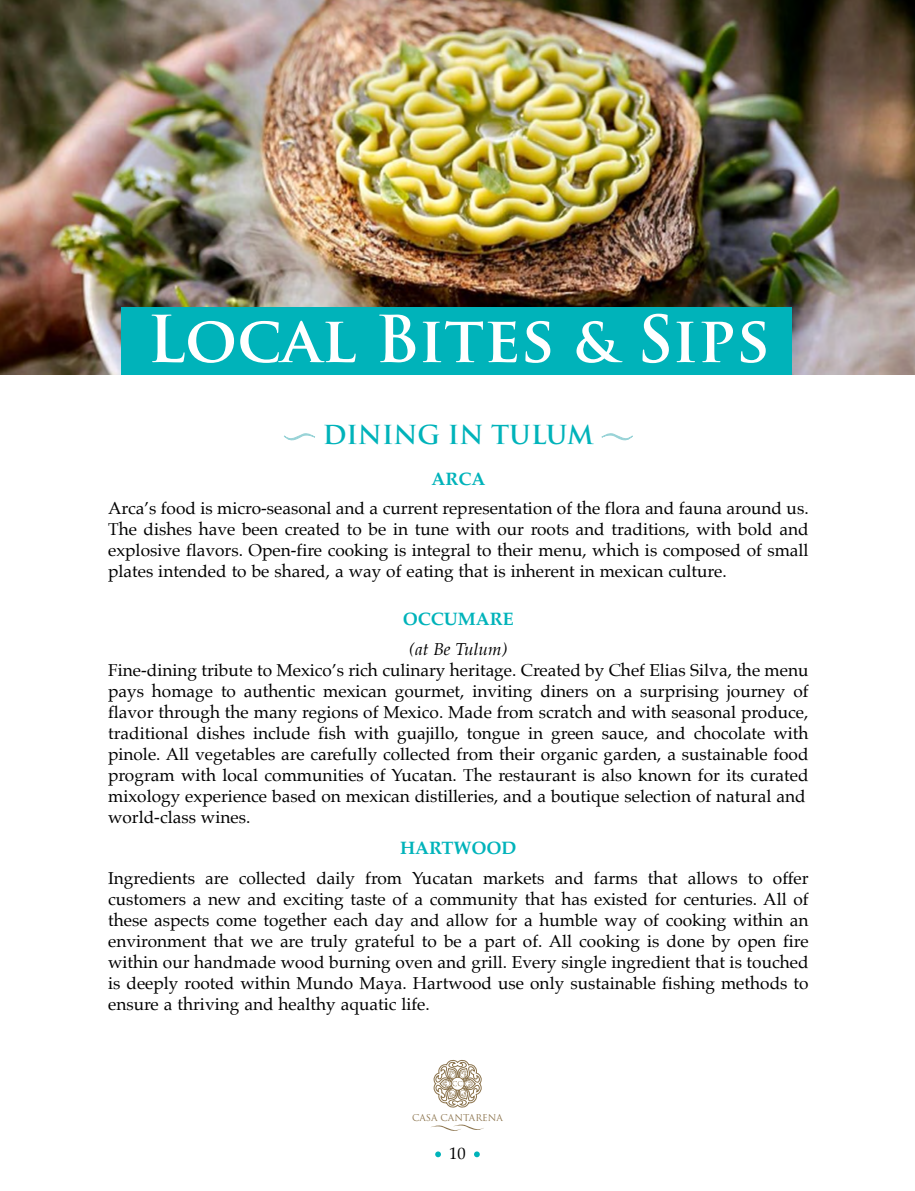
<style>
.page{position:relative;width:915px;height:1191px;background:#fff}
.page>*{position:absolute;margin:0;border:0;box-sizing:border-box;transform-origin:0 0}
.t1{font:700 63px "Trajan Pro";color:#fff}
.t2{font:700 25.5px "Trajan Pro";color:#00b3ba}
.t3{font:700 18px "Palatino";color:#00b3ba}
.t4{font:17.25px/21px "Palatino";color:#000;text-align:justify}
.t5{font:italic 17.25px "Palatino";color:#000}
.t6{font:16.5px "Palatino";color:#000}
.t7{font:9.15px "Trajan Pro";color:#8a724b}
</style>
<div class="page">
<svg style="left:435px;top:1151px;width:6px;height:6px"></svg>
<svg style="left:474px;top:1151px;width:5px;height:6px"></svg>
<svg style="left:431px;top:1124px;width:53px;height:7px"></svg>
<svg style="left:433px;top:1060px;width:48px;height:47px"></svg>
<img style="left:0;top:0;width:914px;height:374px">
<svg style="left:284px;top:433px;width:31px;height:8px"></svg>
<svg style="left:601px;top:433px;width:32px;height:8px"></svg>
<div style="left:121px;top:307px;width:670px;height:67px;background:#00b3ba"></div>
<h1 class="t1" style="left:147px;top:300px;width:624px">Local Bites &amp; Sips</h1>
<h2 class="t2" style="left:322px;top:419px;width:272px">DINING IN TULUM</h2>
<p class="t3" style="left:431px;top:463px;width:55px">ARCA</p>
<p class="t4" style="left:108px;top:497px;width:701px">Arca’s food is micro-seasonal and a current representation of the flora and fauna around us.<br>The dishes have been created to be in tune with our roots and traditions, with bold and explosive flavors. Open-fire cooking is integral to their menu, which is composed of small plates intended to be shared, a way of eating that is inherent in mexican culture.</p>
<p class="t3" style="left:402px;top:603px;width:112px">OCCUMARE</p>
<p class="t5" style="left:409px;top:634px;width:100px">(at Be Tulum)</p>
<p class="t4" style="left:108px;top:659px;width:701px;text-align:left">Fine-dining tribute to Mexico’s rich culinary heritage. Created by Chef Elias Silva, the menu pays homage to authentic mexican gourmet, inviting diners on a surprising journey of flavor through the many regions of Mexico. Made from scratch and with seasonal produce, traditional dishes include fish with guajillo, tongue in green sauce, and chocolate with pinole. All vegetables are carefully collected from their organic garden, a sustainable food program with local communities of Yucatan. The restaurant is also known for its curated mixology experience based on mexican distilleries, and a boutique selection of natural and world-class wines.</p>
<p class="t3" style="left:400px;top:832px;width:117px">HARTWOOD</p>
<p class="t4" style="left:108px;top:867px;width:701px">Ingredients are collected daily from Yucatan markets and farms that allows to offer customers a new and exciting taste of a community that has existed for centuries. All of these aspects come together each day and allow for a humble way of cooking within an environment that we are truly grateful to be a part of. All cooking is done by open fire within our handmade wood burning oven and grill. Every single ingredient that is touched is deeply rooted within Mundo Maya. Hartwood use only sustainable fishing methods to ensure a thriving and healthy aquatic life.</p>
<p class="t7" style="left:412px;top:1112px;width:92px">CASA CANTARENA</p>
<p class="t6" style="left:449px;top:1140px;width:18px">10</p>
</div>
